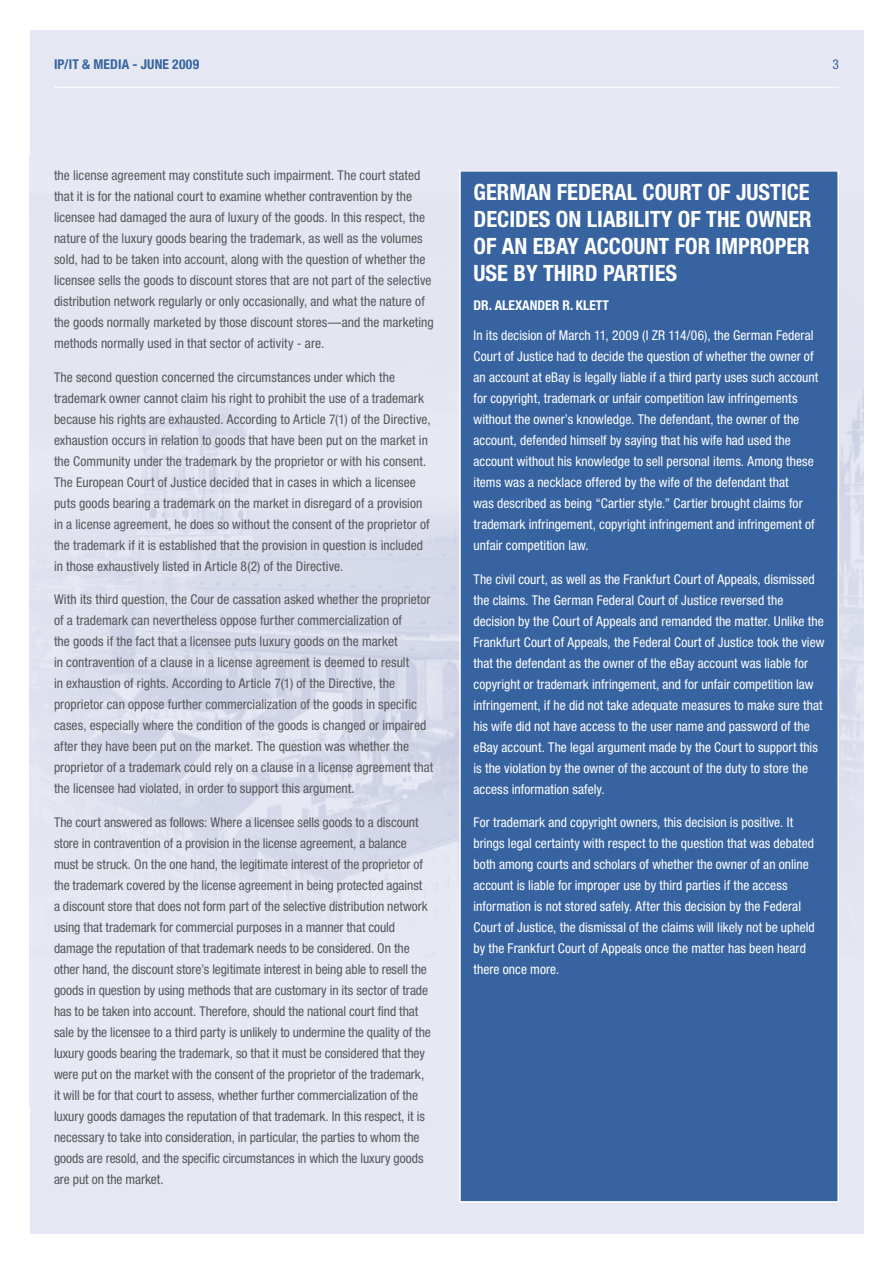
<style>
.page{position:relative;width:893px;height:1263px;background:#fff}
.page>*{position:absolute;margin:0;border:0;box-sizing:border-box;transform-origin:0 0}
.Main_Headers{font:700 condensed 22.5px "Helvetica Neue LT Std";color:#fff}
.Body_Copy{font:condensed 13.5px/21px "Helvetica Neue LT Std";color:#57585a}
.Body_Copy-2{font:condensed 13.5px/21px "Helvetica Neue LT Std";letter-spacing:.005em;color:#fff}
.t1{font:700 condensed 13.5px "Helvetica Neue LT Std";letter-spacing:.015em;color:#3763a0}
.Author_names{font:700 condensed 13.5px "Helvetica Neue LT Std";color:#fff}
.t2{font:condensed 13.5px "Helvetica Neue LT Std";color:#3763a0}
</style>
<div class="page">
<div style="left:30px;top:30px;width:833px;height:1203px;background:#e5e8f2"></div>
<img style="left:59px;top:389px;width:804px;height:517px">
<hr style="left:54px;top:87px;width:785px;height:1px;background:#fff">
<div style="left:460px;top:171px;width:378px;height:1031px;background:#3763a0"></div>
<div style="left:459px;top:170px;width:380px;height:1032px;border:2px solid #fff"></div>
<p class="t1" style="left:54px;top:56px;width:147px">IP/IT &amp; MEDIA - JUNE 2009</p>
<p class="t2" style="left:832px;top:57px;width:8px">3</p>
<p class="Body_Copy" style="left:54px;top:164px;width:381px">the license agreement may constitute such impairment. The court stated that it is for the national court to examine whether contravention by the licensee had damaged the aura of luxury of the goods. In this respect, the nature of the luxury goods bearing the trademark, as well as the volumes sold, had to be taken into account, along with the question of whether the licensee sells the goods to discount stores that are not part of the selective distribution network regularly or only occasionally, and what the nature of the goods normally marketed by those discount stores—and the marketing methods normally used in that sector of activity - are.</p>
<p class="Body_Copy" style="left:54px;top:366px;width:378px">The second question concerned the circumstances under which the trademark owner cannot claim his right to prohibit the use of a trademark because his rights are exhausted. According to Article 7(1) of the Directive, exhaustion occurs in relation to goods that have been put on the market in the Community under the trademark by the proprietor or with his consent.<br>The European Court of Justice decided that in cases in which a licensee puts goods bearing a trademark on the market in disregard of a provision in a license agreement, he does so without the consent of the proprietor of the trademark if it is established that the provision in question is included in those exhaustively listed in Article 8(2) of the Directive.</p>
<p class="Body_Copy" style="left:54px;top:589px;width:381px">With its third question, the Cour de cassation asked whether the proprietor of a trademark can nevertheless oppose further commercialization of<br>the goods if the fact that a licensee puts luxury goods on the market<br>in contravention of a clause in a license agreement is deemed to result<br>in exhaustion of rights. According to Article 7(1) of the Directive, the proprietor can oppose further commercialization of the goods in specific cases, especially where the condition of the goods is changed or impaired after they have been put on the market. The question was whether the proprietor of a trademark could rely on a clause in a license agreement that the licensee had violated, in order to support this argument.</p>
<p class="Body_Copy" style="left:54px;top:812px;width:378px">The court answered as follows: Where a licensee sells goods to a discount store in contravention of a provision in the license agreement, a balance must be struck. On the one hand, the legitimate interest of the proprietor of the trademark covered by the license agreement in being protected against a discount store that does not form part of the selective distribution network using that trademark for commercial purposes in a manner that could damage the reputation of that trademark needs to be considered. On the other hand, the discount store’s legitimate interest in being able to resell the goods in question by using methods that are customary in its sector of trade has to be taken into account. Therefore, should the national court find that sale by the licensee to a third party is unlikely to undermine the quality of the luxury goods bearing the trademark, so that it must be considered that they were put on the market with the consent of the proprietor of the trademark, it will be for that court to assess, whether further commercialization of the luxury goods damages the reputation of that trademark. In this respect, it is necessary to take into consideration, in particular, the parties to whom the goods are resold, and the specific circumstances in which the luxury goods are put on the market.</p>
<p class="Main_Headers" style="left:473px;top:179px;width:14px">GERM</p>
<p class="Main_Headers" style="left:526px;top:179px;width:43px">AN FEDER</p>
<p class="Main_Headers" style="left:614px;top:179px;width:66px">AL COURT</p>
<p class="Main_Headers" style="left:708px;top:179px;width:50px">OF JUSTI</p>
<p class="Main_Headers" style="left:787px;top:179px;width:23px">CE</p>
<p class="Main_Headers" style="left:473px;top:206px;width:47px">DECIDES</p>
<p class="Main_Headers" style="left:556px;top:206px;width:163px">ON LIABILITY OF THE</p>
<p class="Main_Headers" style="left:746px;top:206px;width:43px">OWNER</p>
<p class="Main_Headers" style="left:473px;top:233px;width:173px">OF AN EBAY ACCOUNT</p>
<p class="Main_Headers" style="left:675px;top:233px;width:54px">FOR IMPR</p>
<p class="Main_Headers" style="left:762px;top:233px;width:25px">OPER</p>
<p class="Main_Headers" style="left:473px;top:260px;width:13px">USE</p>
<p class="Main_Headers" style="left:513px;top:260px;width:42px">BY THIRD</p>
<p class="Main_Headers" style="left:603px;top:260px;width:34px">PARTIES</p>
<p class="Author_names" style="left:473px;top:297px;width:65px">DR. ALEXANDER</p>
<p class="Author_names" style="left:562px;top:297px;width:35px">R. KLETT</p>
<p class="Body_Copy-2" style="left:473px;top:324px;width:346px">In its decision of March 11, 2009 (I ZR 114/06), the German Federal Court of Justice had to decide the question of whether the owner of an account at eBay is legally liable if a third party uses such account for copyright, trademark or unfair competition law infringements without the owner’s knowledge. The defendant, the owner of the account, defended himself by saying that his wife had used the account without his knowledge to sell personal items. Among these items was a necklace offered by the wife of the defendant that<br>was described as being “Cartier style.” Cartier brought claims for trademark infringement, copyright infringement and infringement of unfair competition law.</p>
<p class="Body_Copy-2" style="left:473px;top:568px;width:352px">The civil court, as well as the Frankfurt Court of Appeals, dismissed the claims. The German Federal Court of Justice reversed the decision by the Court of Appeals and remanded the matter. Unlike the Frankfurt Court of Appeals, the Federal Court of Justice took the view that the defendant as the owner of the eBay account was liable for copyright or trademark infringement, and for unfair competition law infringement, if he did not take adequate measures to make sure that his wife did not have access to the user name and password of the eBay account. The legal argument made by the Court to support this is the violation by the owner of the account of the duty to store the access information safely.</p>
<p class="Body_Copy-2" style="left:473px;top:812px;width:343px">For trademark and copyright owners, this decision is positive. It brings legal certainty with respect to the question that was debated both among courts and scholars of whether the owner of an online account is liable for improper use by third parties if the access information is not stored safely. After this decision by the Federal Court of Justice, the dismissal of the claims will likely not be upheld by the Frankfurt Court of Appeals once the matter has been heard there once more.</p>
</div>
